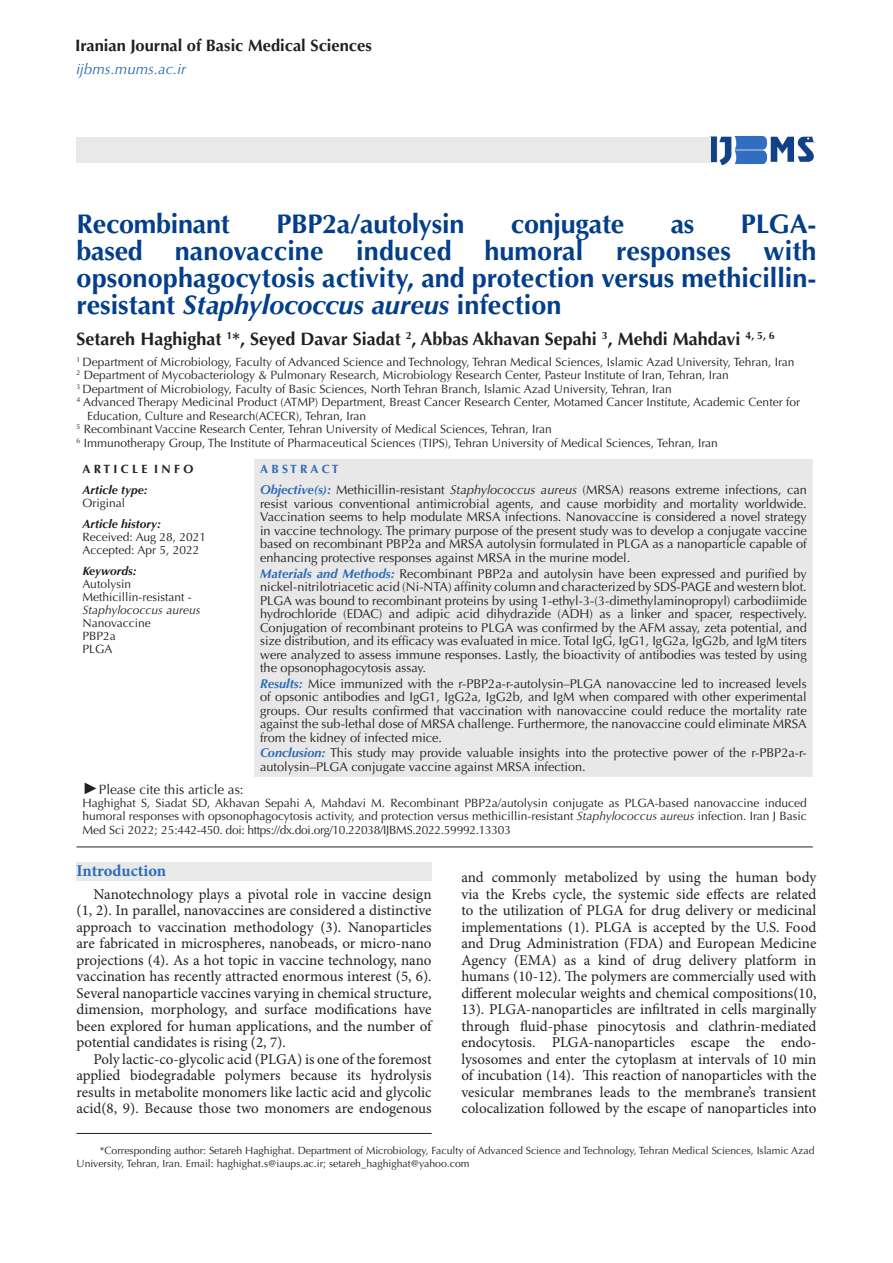
<style>
.page{position:relative;width:893px;height:1263px;background:#fff}
.page>*{position:absolute;margin:0;border:0;box-sizing:border-box;transform-origin:0 0}
.t1{font:700 27px/27px "Optima LT Std";color:#023e8a;text-align:justify}
.t2{font:700 18px "Optima LT Std";color:#231f20}
.t3{font:700 16.5px "Optima LT Std";color:#231f20}
.t4{font:700 16.5px "Minion Pro";letter-spacing:-.005em;color:#2d6cb5}
.t5{font:15px/16.5px "Minion Pro";color:#231f20;text-align:justify}
.t6{font:italic 15px "Optima LT Std";color:#296db6}
.t7{font:13.5px "Optima LT Std";color:#231f20}
.t8{font:12.75px/13.5px "Optima LT Std";color:#231f20;text-align:justify}
.Body_Text{font:12px/13px "Optima LT Std";color:#231f20}
.t9{font:italic 700 12px "Optima LT Std";color:#231f20}
.t10{font:700 12px "Optima LT Std";color:#231f20}
.t11{font:700 12px "Optima LT Std";color:#2d6cb5}
.t12{font:10.5px/12.6px "Optima LT Std";color:#231f20}
.s1{font-style:italic}
.s2{font-weight:700;font-style:italic;color:#2d6cb5}
.s3{font-family:"Times New Roman";font-style:italic;font-size:16.5px}
</style>
<div class="page">
<hr style="left:77px;top:1133px;width:355px;height:1px;background:#231f20">
<div style="left:254px;top:459px;width:559px;height:318px;background:#e8e8e8"></div>
<hr style="left:77px;top:846px;width:158px;height:1px;background:#231f20">
<svg style="left:235px;top:846px;width:19px;height:1px"></svg>
<hr style="left:254px;top:846px;width:559px;height:1px;background:#231f20">
<div style="left:77px;top:862px;width:355px;height:19px;background:#e9e9e9"></div>
<img style="left:710px;top:136px;width:106px;height:30px">
<div style="left:77px;top:137px;width:634px;height:26px;background:#e9e9e9"></div>
<p class="t3" style="left:75px;top:36px;width:298px">Iranian Journal of Basic Medical Sciences</p>
<p class="t6" style="left:77px;top:61px;width:111px">ijbms.mums.ac.ir</p>
<p class="t1" style="left:77px;top:211px;width:155px">Recombinant</p>
<p class="t1" style="left:276px;top:211px;width:189px">PBP2a/autolysin</p>
<p class="t1" style="left:511px;top:211px;width:115px">conjugate</p>
<p class="t1" style="left:671px;top:211px;width:25px">as</p>
<p class="t1" style="left:77px;top:211px;width:741px;text-indent:664px">PLGA&shy;based nanovaccine induced humoral responses with opsonophagocytosis activity, and protection versus methicillin&shy;resistant <span class="s1">Staphylococcus aureus</span> infection</p>
<p class="t2" style="left:77px;top:328px;width:700px">Setareh Haghighat <sup>1</sup>*, Seyed Davar Siadat <sup>2</sup>, Abbas Akhavan Sepahi <sup>3</sup>, Mehdi Mahdavi <sup>4,</sup> <sup>5,</sup> <sup>6</sup></p>
<p class="Body_Text" style="left:77px;top:355px;width:720px"><sup>1</sup> Department of Microbiology, Faculty of Advanced Science and Technology, Tehran Medical Sciences, Islamic Azad University, Tehran, Iran</p>
<p class="Body_Text" style="left:77px;top:369px;width:654px"><sup>2</sup> Department of Mycobacteriology &amp; Pulmonary Research, Microbiology Research Center, Pasteur Institute of Iran, Tehran, Iran</p>
<p class="Body_Text" style="left:77px;top:382px;width:597px"><sup>3</sup> Department of Microbiology, Faculty of Basic Sciences, North Tehran Branch, Islamic Azad University, Tehran, Iran</p>
<p class="Body_Text" style="left:87px;top:396px;width:714px;line-height:13.5px;text-indent:-11px"><sup>4</sup> Advanced Therapy Medicinal Product (ATMP) Department, Breast Cancer Research Center, Motamed Cancer Institute, Academic Center for<br>Education, Culture and Research(ACECR), Tehran, Iran</p>
<p class="Body_Text" style="left:77px;top:423px;width:477px"><sup>5</sup> Recombinant Vaccine Research Center, Tehran University of Medical Sciences, Tehran, Iran</p>
<p class="Body_Text" style="left:77px;top:436px;width:643px"><sup>6</sup> Immunotherapy Group, The Institute of Pharmaceutical Sciences (TIPS), Tehran University of Medical Sciences, Tehran, Iran</p>
<p class="t10" style="left:83px;top:462px;width:112px">A R T I C L E I N F O</p>
<p class="t11" style="left:260px;top:462px;width:80px">A B S T R A C T</p>
<p class="t9" style="left:83px;top:483px;width:67px">Article type:</p>
<p class="Body_Text" style="left:83px;top:497px;width:44px">Original</p>
<p class="t8" style="left:260px;top:484px;width:548px"><span class="s2">Objective(s):</span> Methicillin-resistant <span class="s1">Staphylococcus aureus</span> (MRSA) reasons extreme infections, can resist various conventional antimicrobial agents, and cause morbidity and mortality worldwide.<br>Vaccination seems to help modulate MRSA infections. Nanovaccine is considered a novel strategy in vaccine technology. The primary purpose of the present study was to develop a conjugate vaccine based on recombinant PBP2a and MRSA autolysin formulated in PLGA as a nanoparticle capable of enhancing protective responses against MRSA in the murine model.</p>
<p class="t8" style="left:260px;top:567px;width:548px"><span class="s2">Materials and Methods:</span> Recombinant PBP2a and autolysin have been expressed and purified by nickel-nitrilotriacetic acid (Ni-NTA) affinity column and characterized by SDS-PAGE and western blot.<br>PLGA was bound to recombinant proteins by using 1-ethyl-3-(3-dimethylaminopropyl) carbodiimide hydrochloride (EDAC) and adipic acid dihydrazide (ADH) as a linker and spacer, respectively.<br>Conjugation of recombinant proteins to PLGA was confirmed by the AFM assay, zeta potential, and size distribution, and its efficacy was evaluated in mice. Total IgG, IgG1, IgG2a, IgG2b, and IgM titers were analyzed to assess immune responses. Lastly, the bioactivity of antibodies was tested by using the opsonophagocytosis assay.</p>
<p class="t8" style="left:260px;top:677px;width:548px"><span class="s2">Results:</span> Mice immunized with the r-PBP2a-r-autolysin–PLGA nanovaccine led to increased levels of opsonic antibodies and IgG1, IgG2a, IgG2b, and IgM when compared with other experimental groups. Our results confirmed that vaccination with nanovaccine could reduce the mortality rate against the sub-lethal dose of MRSA challenge. Furthermore, the nanovaccine could eliminate MRSA from the kidney of infected mice.</p>
<p class="t8" style="left:260px;top:746px;width:548px"><span class="s2">Conclusion:</span> This study may provide valuable insights into the protective power of the r-PBP2a-r&shy;autolysin–PLGA conjugate vaccine against MRSA infection.</p>
<p class="t9" style="left:83px;top:517px;width:80px">Article history:</p>
<p class="Body_Text" style="left:83px;top:530px;width:125px">Received: Aug 28, 2021</p>
<p class="Body_Text" style="left:83px;top:543px;width:118px">Accepted: Apr 5, 2022</p>
<p class="t9" style="left:83px;top:563px;width:56px">Keywords:</p>
<p class="Body_Text" style="left:83px;top:577px;width:50px">Autolysin</p>
<p class="Body_Text" style="left:83px;top:590px;width:119px">Methicillin-resistant -<br><span class="s1">Staphylococcus aureus</span></p>
<p class="Body_Text" style="left:83px;top:616px;width:70px">Nanovaccine</p>
<p class="Body_Text" style="left:83px;top:629px;width:35px">PBP2a</p>
<p class="Body_Text" style="left:83px;top:643px;width:32px">PLGA</p>
<p class="t7" style="left:83px;top:782px;width:163px"><span class="s3">►</span>Please cite this article as:</p>
<p class="Body_Text" style="left:83px;top:797px;width:726px;text-align:justify">Haghighat S, Siadat SD, Akhavan Sepahi A, Mahdavi M. Recombinant PBP2a/autolysin conjugate as PLGA-based nanovaccine induced humoral responses with opsonophagocytosis activity, and protection versus methicillin-resistant <span class="s1">Staphylococcus aureus</span> infection. Iran J Basic Med Sci 2022; 25:442-450. doi: https://dx.doi.org/10.22038/IJBMS.2022.59992.13303</p>
<p class="t4" style="left:77px;top:859px;width:91px">Introduction</p>
<p class="t5" style="left:77px;top:886px;width:357px;text-indent:17px">Nanotechnology plays a pivotal role in vaccine design (1, 2). In parallel, nanovaccines are considered a distinctive approach to vaccination methodology (3). Nanoparticles are fabricated in microspheres, nanobeads, or micro-nano projections (4). As a hot topic in vaccine technology, nano vaccination has recently attracted enormous interest (5, 6).<br>Several nanoparticle vaccines varying in chemical structure, dimension, morphology, and surface modifications have been explored for human applications, and the number of potential candidates is rising (2, 7).</p>
<p class="t5" style="left:77px;top:1051px;width:357px;text-indent:17px">Poly lactic-co-glycolic acid (PLGA) is one of the foremost applied biodegradable polymers because its hydrolysis results in metabolite monomers like lactic acid and glycolic acid(8, 9). Because those two monomers are endogenous</p>
<p class="t5" style="left:461px;top:870px;width:357px">and commonly metabolized by using the human body via the Krebs cycle, the systemic side effects are related to the utilization of PLGA for drug delivery or medicinal implementations (1). PLGA is accepted by the U.S. Food and Drug Administration (FDA) and European Medicine Agency (EMA) as a kind of drug delivery platform in humans (10-12). The polymers are commercially used with different molecular weights and chemical compositions(10, 13). PLGA-nanoparticles are infiltrated in cells marginally through fluid-phase pinocytosis and clathrin-mediated endocytosis. PLGA-nanoparticles escape the endo&shy;lysosomes and enter the cytoplasm at intervals of 10 min of incubation (14). This reaction of nanoparticles with the vesicular membranes leads to the membrane’s transient colocalization followed by the escape of nanoparticles into</p>
<p class="t12" style="left:77px;top:1144px;width:740px;text-indent:23px">*Corresponding author: Setareh Haghighat. Department of Microbiology, Faculty of Advanced Science and Technology, Tehran Medical Sciences, Islamic Azad<br>University, Tehran, Iran. Email: haghighat.s@iaups.ac.ir; setareh_haghighat@yahoo.com</p>
</div>
